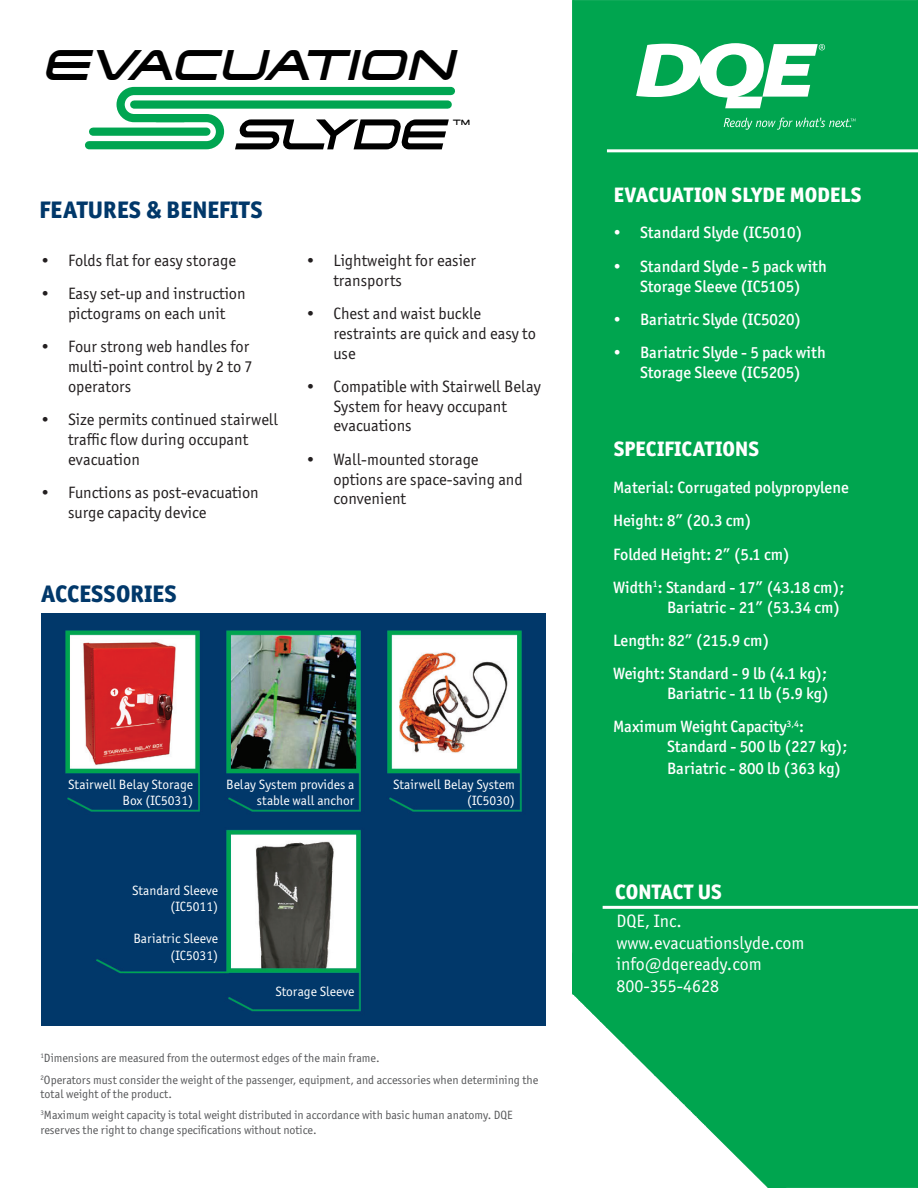
<style>
.page{position:relative;width:918px;height:1188px;background:#fff}
.page>*{position:absolute;margin:0;border:0;box-sizing:border-box;transform-origin:0 0}
.t1{font:italic 42.75px "Tachyon";color:#000}
.t2{font:800 24px "Officina Sans ITC Pro";color:#01386a}
.t3{font:800 21px "Officina Sans ITC Pro";color:#fff}
.t4{font:18px "Officina Sans ITC Pro";color:#fff}
.t5{font:16.5px/19.8px "Officina Sans ITC Pro";color:#231f20}
.t6{font:500 16.5px/19.8px "Officina Sans ITC Pro";color:#fff;text-align:center}
.t7{font:13.5px/16.2px "Officina Sans ITC Pro";color:#fff;text-align:right}
.t8{font:12px/14.4px "Officina Sans ITC Pro";color:#57585a}
.t9{font:7.8px "Tachyon";color:#000}
</style>
<div class="page">
<div style="left:573px;top:0;width:345px;height:1188px;background:#00a54f"></div>
<svg style="left:636px;top:43px;width:189px;height:65px"></svg>
<svg style="left:724px;top:118px;width:132px;height:12px"></svg>
<hr style="left:607px;top:149px;width:311px;height:3px;background:#fff">
<img style="left:41px;top:613px;width:504px;height:413px">
<hr style="left:603px;top:906px;width:315px;height:3px;background:#fff">
<svg style="left:85px;top:86px;width:370px;height:64px"></svg>
<p class="t1" style="left:45px;top:38px;width:424px">EVACUATION</p>
<p class="t9" style="left:453px;top:117px;width:19px">TM</p>
<p class="t2" style="left:40px;top:194px;width:225px">FEATURES &amp; BENEFITS</p>
<p class="t5" style="left:41px;top:250px;width:197px">• Folds flat for easy storage</p>
<p class="t5" style="left:41px;top:284px;width:206px;text-align:center">• Easy set-up and instruction pictograms on each unit</p>
<p class="t5" style="left:68px;top:337px;width:186px;text-indent:-27px">• Four strong web handles for multi-point control by 2 to 7 operators</p>
<p class="t5" style="left:68px;top:410px;width:212px;text-indent:-27px">• Size permits continued stairwell traffic flow during occupant evacuation</p>
<p class="t5" style="left:68px;top:483px;width:192px;text-indent:-27px">• Functions as post-evacuation surge capacity device</p>
<p class="t2" style="left:41px;top:578px;width:137px">ACCESSORIES</p>
<p class="t5" style="left:333px;top:250px;width:144px;text-indent:-27px">• Lightweight for easier transports</p>
<p class="t5" style="left:333px;top:303px;width:204px;text-indent:-27px">• Chest and waist buckle restraints are quick and easy to use</p>
<p class="t5" style="left:333px;top:376px;width:209px;text-indent:-27px">• Compatible with Stairwell Belay<br>System for heavy occupant evacuations</p>
<p class="t5" style="left:333px;top:449px;width:191px;text-indent:-27px">• Wall-mounted storage options are space-saving and convenient</p>
<p class="t7" style="left:68px;top:776px;width:126px">Stairwell Belay Storage<br>Box (IC5031)</p>
<p class="t7" style="left:226px;top:776px;width:130px">Belay System provides a stable wall anchor</p>
<p class="t7" style="left:393px;top:776px;width:123px">Stairwell Belay System (IC5030)</p>
<p class="t7" style="left:132px;top:882px;width:88px">Standard Sleeve (IC5011)</p>
<p class="t7" style="left:133px;top:931px;width:86px">Bariatric Sleeve (IC5031)</p>
<p class="t7" style="left:275px;top:984px;width:81px">Storage Sleeve</p>
<p class="t8" style="left:40px;top:1051px;width:341px"><sup>1</sup>Dimensions are measured from the outermost edges of the main frame.</p>
<p class="t8" style="left:40px;top:1072px;width:499px"><sup>2</sup>Operators must consider the weight of the passenger, equipment, and accessories when determining the total weight of the product.</p>
<p class="t8" style="left:40px;top:1108px;width:474px"><sup>3</sup>Maximum weight capacity is total weight distributed in accordance with basic human anatomy. DQE reserves the right to change specifications without notice.</p>
<p class="t3" style="left:614px;top:182px;width:250px">EVACUATION SLYDE MODELS</p>
<p class="t6" style="left:613px;top:223px;width:191px">• Standard Slyde (IC5010)</p>
<p class="t6" style="left:613px;top:256px;width:215px">• Standard Slyde - 5 pack with<br>Storage Sleeve (IC5105)</p>
<p class="t6" style="left:613px;top:309px;width:190px">• Bariatric Slyde (IC5020)</p>
<p class="t6" style="left:613px;top:343px;width:214px">• Bariatric Slyde - 5 pack with<br>Storage Sleeve (IC5205)</p>
<p class="t3" style="left:614px;top:436px;width:147px">SPECIFICATIONS</p>
<p class="t6" style="left:613px;top:477px;width:237px">Material: Corrugated polypropylene</p>
<p class="t6" style="left:613px;top:511px;width:140px">Height: 8” (20.3 cm)</p>
<p class="t6" style="left:613px;top:544px;width:178px">Folded Height: 2” (5.1 cm)</p>
<p class="t6" style="left:613px;top:577px;width:233px;text-align:right">Width<sup>1</sup>: Standard - 17” (43.18 cm);<br>Bariatric - 21” (53.34 cm)</p>
<p class="t6" style="left:613px;top:630px;width:158px">Length: 82” (215.9 cm)</p>
<p class="t6" style="left:613px;top:664px;width:217px;text-align:right">Weight: Standard - 9 lb (4.1 kg);<br>Bariatric - 11 lb (5.9 kg)</p>
<p class="t6" style="left:667px;top:717px;width:182px;text-align:left;text-indent:-54px">Maximum Weight Capacity<sup>3,4</sup>:<br>Standard - 500 lb (227 kg);</p>
<p class="t6" style="left:667px;top:758px;width:176px">Bariatric - 800 lb (363 kg)</p>
<p class="t3" style="left:615px;top:879px;width:108px">CONTACT US</p>
<p class="t4" style="left:617px;top:910px;width:67px">DQE, Inc.</p>
<p class="t4" style="left:617px;top:932px;width:190px">www.evacuationslyde.com</p>
<p class="t4" style="left:617px;top:954px;width:147px">info@dqeready.com</p>
<p class="t4" style="left:617px;top:975px;width:104px">800-355-4628</p>
</div>
